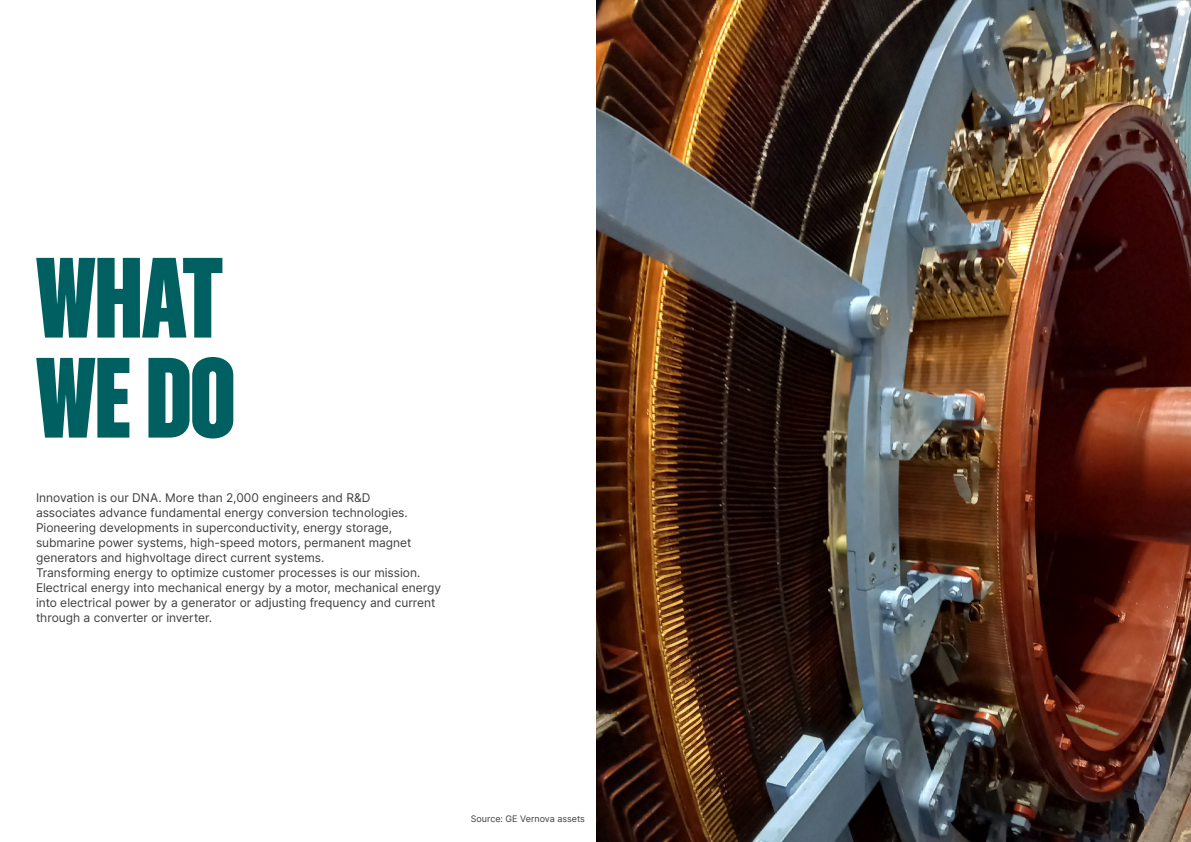
<style>
.page{position:relative;width:1191px;height:842px;background:#fff}
.page>*{position:absolute;margin:0;border:0;box-sizing:border-box;transform-origin:0 0}
.t1{font:800 111px/100px "Sons Condensed";letter-spacing:-.01em;color:#005f60}
.t2{font:12px/15px "Inter";color:#3e3e3f}
.t3{font:9px "Inter";color:#3e3e3f}
</style>
<div class="page">
<img style="left:597px;top:0;width:594px;height:842px">
<h1 class="t1" style="left:36px;top:247px;width:201px">WHAT<br>WE DO</h1>
<p class="t2" style="left:36px;top:490px;width:407px">Innovation is our DNA. More than 2,000 engineers and R&amp;D<br>associates advance fundamental energy conversion technologies.<br>Pioneering developments in superconductivity, energy storage, submarine power systems, high-speed motors, permanent magnet generators and highvoltage direct current systems.<br>Transforming energy to optimize customer processes is our mission.<br>Electrical energy into mechanical energy by a motor, mechanical energy into electrical power by a generator or adjusting frequency and current through a converter or inverter.</p>
<p class="t3" style="left:471px;top:812px;width:116px">Source: GE Vernova assets</p>
</div>
